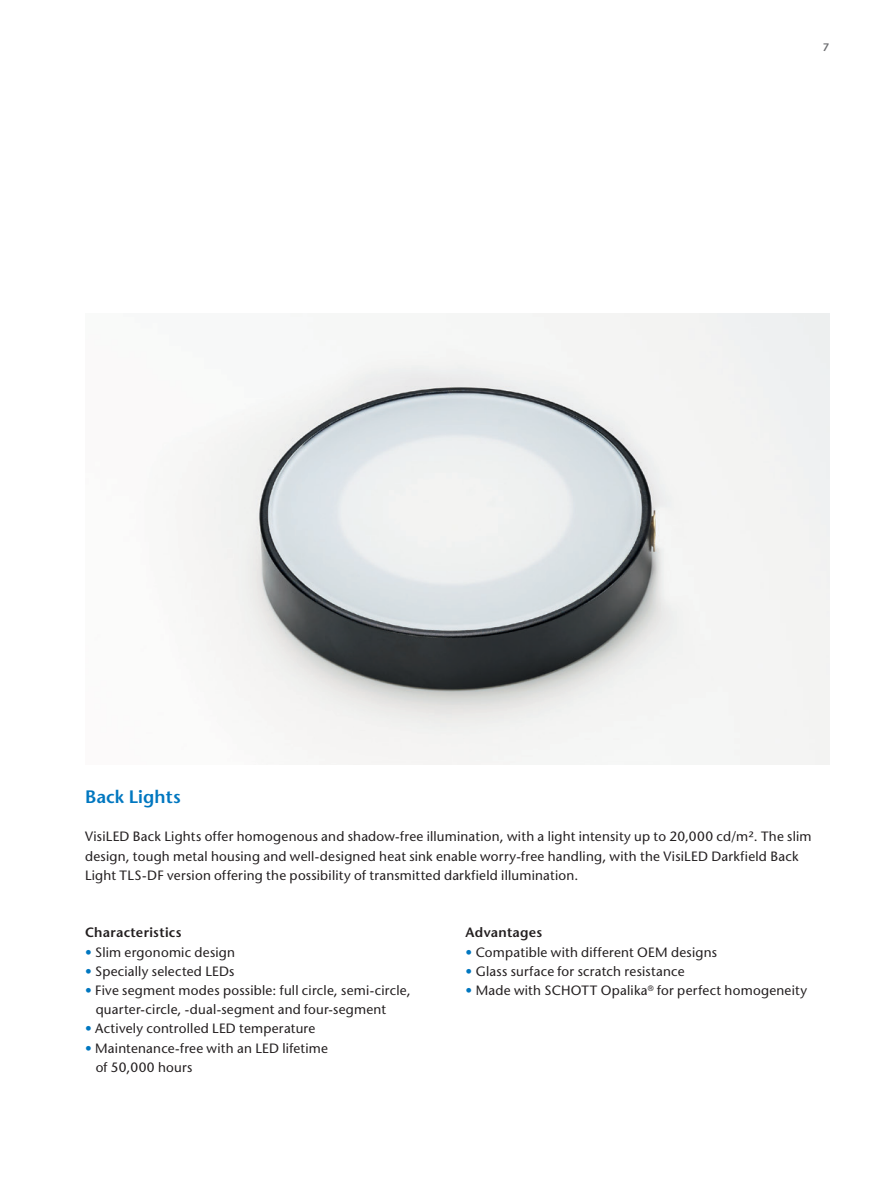
<style>
.page{position:relative;width:893px;height:1191px;background:#fff}
.page>*{position:absolute;margin:0;border:0;box-sizing:border-box;transform-origin:0 0}
.t1{font:600 18px "Stone Sans Std";letter-spacing:.005em;color:#0077c0}
.t2{font:500 13.5px/19.2px "Stone Sans Std";letter-spacing:.015em;color:#231f20}
.t3{font:600 13.5px "Stone Sans Std";letter-spacing:.02em;color:#231f20}
.t4{font:600 10.8px "Stone Sans Std";color:#6c6d70}
.s1{color:#0077c0}
</style>
<div class="page">
<img style="left:173px;top:313px;width:656px;height:451px">
<p class="t4" style="left:823px;top:40px;width:8px">7</p>
<h1 class="t1" style="left:85px;top:786px;width:97px">Back Lights</h1>
<p class="t2" style="left:85px;top:827px;width:728px">VisiLED Back Lights offer homogenous and shadow-free illumination, with a light intensity up to 20,000 cd/m². The slim design, tough metal housing and well-designed heat sink enable worry-free handling, with the VisiLED Darkfield Back<br>Light TLS-DF version offering the possibility of transmitted darkfield illumination.</p>
<p class="t3" style="left:85px;top:924px;width:98px">Characteristics</p>
<p class="t2" style="left:85px;top:942px;width:152px"><span class="s1">•</span> Slim ergonomic design</p>
<p class="t2" style="left:85px;top:961px;width:151px"><span class="s1">•</span> Specially selected LEDs</p>
<p class="t2" style="left:96px;top:980px;width:316px;text-indent:-11px"><span class="s1">•</span> Five segment modes possible: full circle, semi-circle, quarter-circle, -dual-segment and four-segment</p>
<p class="t2" style="left:85px;top:1019px;width:232px"><span class="s1">•</span> Actively controlled LED temperature</p>
<p class="t2" style="left:96px;top:1038px;width:234px;text-indent:-11px"><span class="s1">•</span> Maintenance-free with an LED lifetime of 50,000 hours</p>
<p class="t3" style="left:466px;top:924px;width:78px">Advantages</p>
<p class="t2" style="left:466px;top:942px;width:253px"><span class="s1">•</span> Compatible with different OEM designs</p>
<p class="t2" style="left:466px;top:961px;width:220px"><span class="s1">•</span> Glass surface for scratch resistance</p>
<p class="t2" style="left:466px;top:980px;width:343px"><span class="s1">•</span> Made with SCHOTT Opalika<sup>®</sup> for perfect homogeneity</p>
</div>
